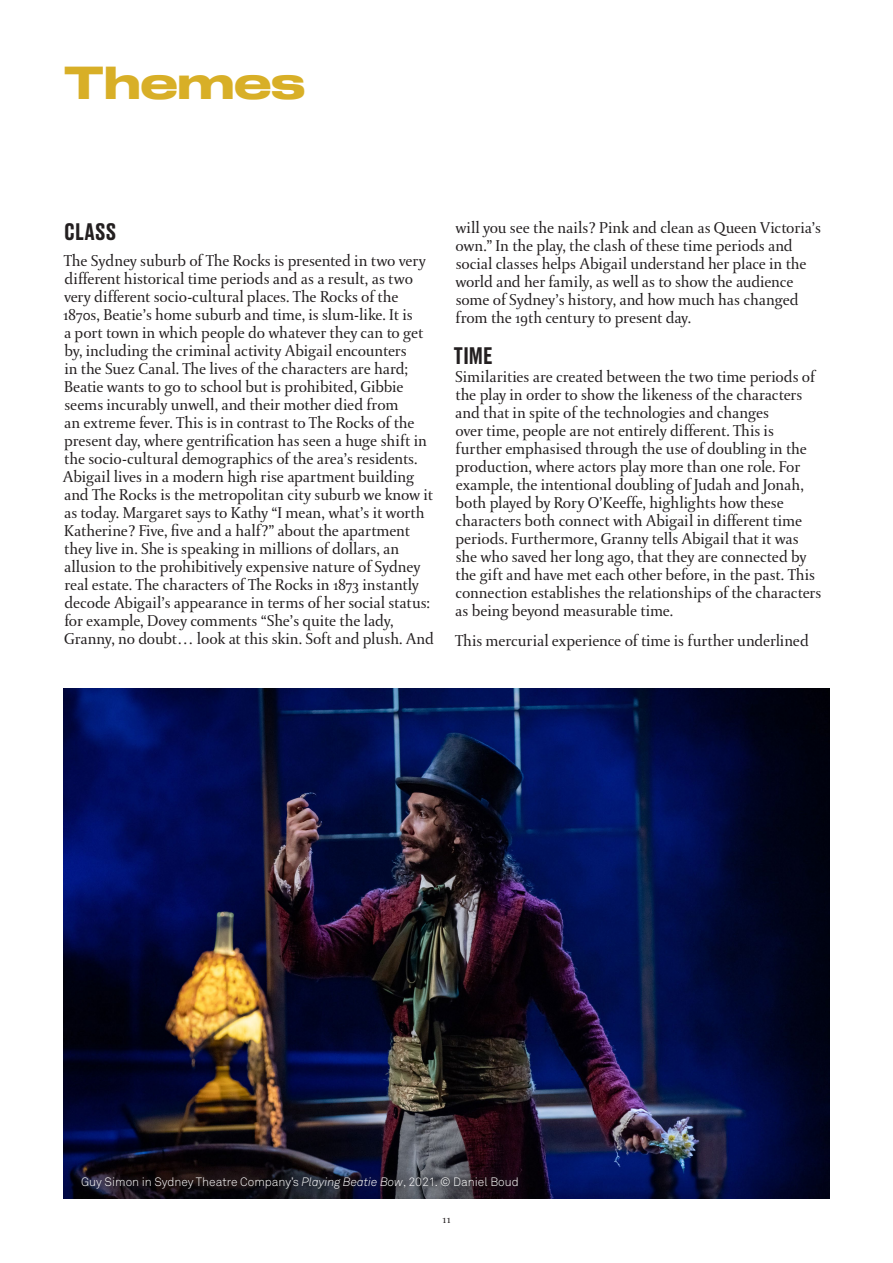
<style>
.page{position:relative;width:893px;height:1263px;background:#fff}
.page>*{position:absolute;margin:0;border:0;box-sizing:border-box;transform-origin:0 0}
.Page_Header{font:500 43.5px "Druk Wide";color:#d8af27}
.Topics_Header{font:500 22.5px "Druk Text";letter-spacing:.01em;color:#231f20}
.t1{font:16.5px/18px "DTL Paradox ST";letter-spacing:-.005em;color:#231f20}
.No_Spacing{font:300 12px "Akkurat Std";color:#fff}
.t2{font:12px "DTL Paradox ST";color:#231f20}
.s1{font-style:italic}
</style>
<div class="page">
<img style="left:64px;top:688px;width:765px;height:511px">
<div style="left:73px;top:1168px;width:454px;height:29px;background:#231f20;opacity:.33"></div>
<p class="Page_Header" style="left:64px;top:47px;width:243px">Themes</p>
<p class="Topics_Header" style="left:64px;top:214px;width:54px">CLASS</p>
<p class="t1" style="left:63px;top:252px;width:372px">The Sydney suburb of The Rocks is presented in two very different historical time periods and as a result, as two very different socio-cultural places. The Rocks of the 1870s, Beatie’s home suburb and time, is slum-like. It is<br>a port town in which people do whatever they can to get by, including the criminal activity Abigail encounters<br>in the Suez Canal. The lives of the characters are hard; Beatie wants to go to school but is prohibited, Gibbie seems incurably unwell, and their mother died from<br>an extreme fever. This is in contrast to The Rocks of the present day, where gentrification has seen a huge shift in the socio-cultural demographics of the area’s residents.<br>Abigail lives in a modern high rise apartment building and The Rocks is the metropolitan city suburb we know it as today. Margaret says to Kathy “I mean, what’s it worth Katherine? Five, five and a half?” about the apartment they live in. She is speaking in millions of dollars, an allusion to the prohibitively expensive nature of Sydney real estate. The characters of The Rocks in 1873 instantly decode Abigail’s appearance in terms of her social status: for example, Dovey comments “She’s quite the lady, Granny, no doubt… look at this skin. Soft and plush. And</p>
<p class="t1" style="left:455px;top:219px;width:367px">will you see the nails? Pink and clean as Queen Victoria’s own.” In the play, the clash of these time periods and social classes helps Abigail understand her place in the world and her family, as well as to show the audience some of Sydney’s history, and how much has changed from the 19th century to present day.</p>
<p class="Topics_Header" style="left:453px;top:338px;width:41px">TIME</p>
<p class="t1" style="left:455px;top:367px;width:367px">Similarities are created between the two time periods of the play in order to show the likeness of the characters and that in spite of the technologies and changes<br>over time, people are not entirely different. This is further emphasised through the use of doubling in the production, where actors play more than one role. For example, the intentional doubling of Judah and Jonah, both played by Rory O’Keeffe, highlights how these characters both connect with Abigail in different time periods. Furthermore, Granny tells Abigail that it was she who saved her long ago, that they are connected by the gift and have met each other before, in the past. This connection establishes the relationships of the characters as being beyond measurable time.</p>
<p class="t1" style="left:455px;top:631px;width:355px">This mercurial experience of time is further underlined</p>
<p class="No_Spacing" style="left:81px;top:1175px;width:439px">Guy Simon in Sydney Theatre Company’s <span class="s1">Playing Beatie Bow</span>, 2021. © Daniel Boud</p>
<p class="t2" style="left:442px;top:1212px;width:10px">11</p>
</div>
